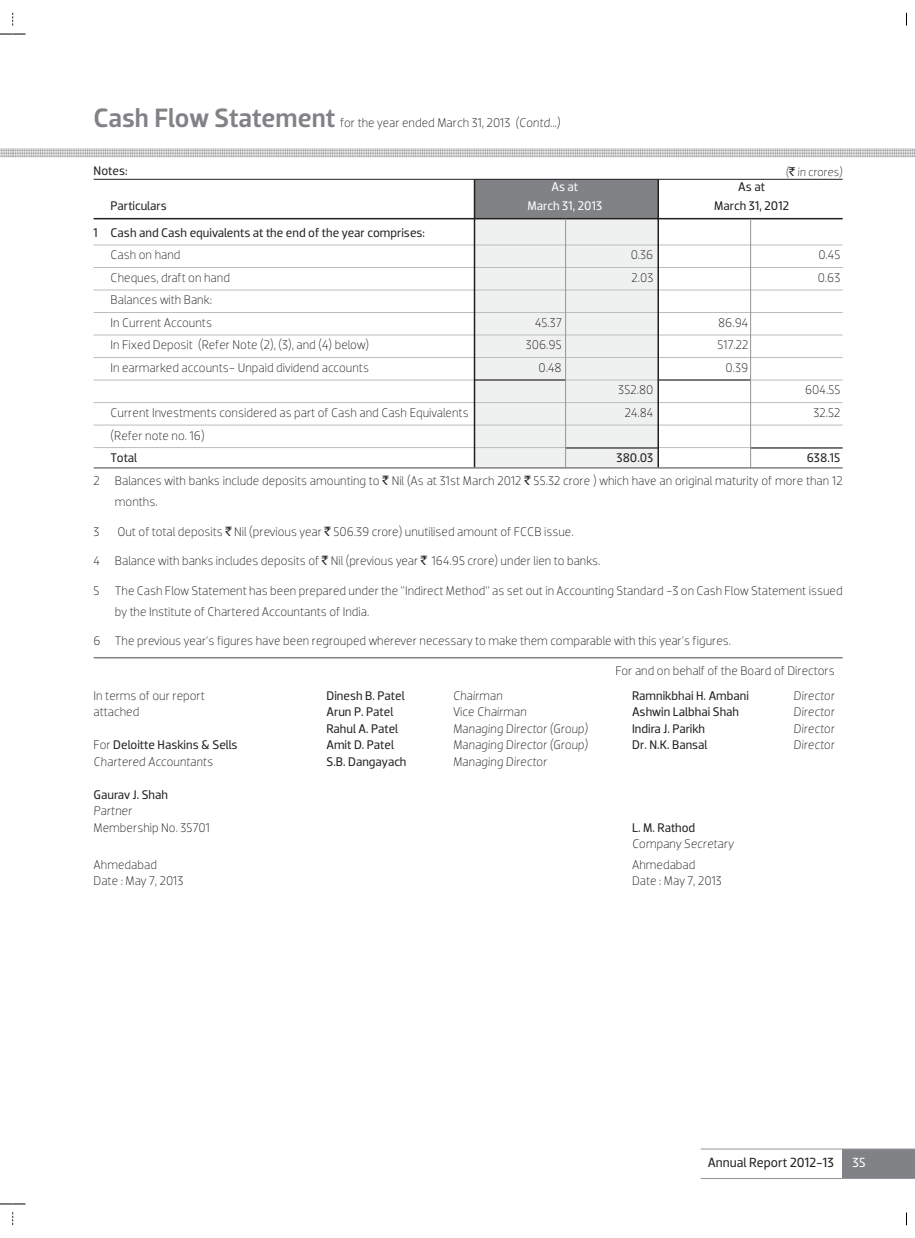
<style>
.page{position:relative;width:915px;height:1238px;background:#fff}
.page>*{position:absolute;margin:0;border:0;box-sizing:border-box;transform-origin:0 0}
.t1{font:13.5px "Dobra";color:#231f20}
.t2{font:13.5px "Dobra";color:#fff}
.t3{font:300 12.75px/21px "Dobra";color:#231f20}
.t4{font:12.75px "Dobra";color:#231f20}
.t5{font:italic 300 12.75px "Dobra";color:#231f20}
.t6{font:12.75px "Dobra";color:#fff}
.t7{font:italic 300 12px "Dobra";color:#231f20}
.s1{font-weight:500;font-size:27px;color:#808285}
.s2{font-style:italic}
.s3{font-family:"Rupee Foradian";font-weight:400;font-style:normal}
.s4{font-family:"Rupee Foradian";font-weight:400}
.s5{font-style:normal}
.s6{font-weight:300}
</style>
<div class="page">
<svg style="left:0;top:149px;width:914px;height:8px;background:#c7c8c9"></svg>
<div style="left:842px;top:1148px;width:72px;height:30px;background:#808285"></div>
<hr style="left:700px;top:1148px;width:214px;height:1px;background:#939598">
<hr style="left:700px;top:1177px;width:214px;height:1px;background:#939598">
<svg style="left:0;top:1203px;width:26px;height:1px"></svg>
<svg style="left:0;top:34px;width:26px;height:1px"></svg>
<div style="left:474px;top:180px;width:184px;height:39px;background:#808285"></div>
<div style="left:474px;top:219px;width:184px;height:248px;background:#eff0f0"></div>
<hr style="left:94px;top:244px;width:748px;height:1px;background:#bbbdc0">
<hr style="left:94px;top:267px;width:748px;height:1px;background:#bbbdc0">
<hr style="left:94px;top:289px;width:748px;height:1px;background:#bbbdc0">
<hr style="left:94px;top:312px;width:748px;height:1px;background:#bbbdc0">
<hr style="left:94px;top:334px;width:748px;height:1px;background:#bbbdc0">
<hr style="left:94px;top:357px;width:748px;height:1px;background:#bbbdc0">
<hr style="left:94px;top:379px;width:748px;height:1px;background:#bbbdc0">
<hr style="left:94px;top:402px;width:748px;height:1px;background:#bbbdc0">
<hr style="left:94px;top:424px;width:748px;height:1px;background:#bbbdc0">
<hr style="left:94px;top:447px;width:748px;height:1px;background:#bbbdc0">
<hr style="left:94px;top:218px;width:748px;height:1px;background:#231f20">
<hr style="left:750px;top:447px;width:92px;height:1px;background:#231f20">
<hr style="left:565px;top:447px;width:93px;height:1px;background:#231f20">
<hr style="left:658px;top:379px;width:92px;height:1px;background:#231f20">
<hr style="left:474px;top:379px;width:91px;height:1px;background:#231f20">
<hr style="left:94px;top:179px;width:748px;height:1px;background:#231f20">
<hr style="left:750px;top:219px;width:1px;height:249px;background:#939598">
<hr style="left:565px;top:219px;width:1px;height:249px;background:#939598">
<hr style="left:657px;top:179px;width:1px;height:289px;background:#231f20">
<hr style="left:473px;top:179px;width:2px;height:289px;background:#231f20">
<hr style="left:94px;top:467px;width:748px;height:1px;background:#808285">
<hr style="left:94px;top:657px;width:748px;height:1px;background:#808285">
<p class="t3" style="left:94px;top:113px;width:468px"><span class="s1">Cash Flow Statement</span> for the year ended March 31, 2013 <span class="s2">(Contd...)</span></p>
<p class="t4" style="left:94px;top:166px;width:35px">Notes:</p>
<p class="t7" style="left:785px;top:167px;width:58px">(<span class="s3">`</span> in crores)</p>
<p class="t6" style="left:551px;top:182px;width:28px">As at</p>
<p class="t4" style="left:738px;top:182px;width:28px">As at</p>
<p class="t4" style="left:111px;top:201px;width:58px">Particulars</p>
<p class="t6" style="left:527px;top:201px;width:76px">March 31, 2013</p>
<p class="t4" style="left:713px;top:201px;width:76px">March 31, 2012</p>
<p class="t4" style="left:94px;top:228px;width:333px">1 Cash and Cash equivalents at the end of the year comprises:</p>
<p class="t3" style="left:111px;top:246px;width:71px">Cash on hand</p>
<p class="t3" style="left:630px;top:246px;width:24px">0.36</p>
<p class="t3" style="left:818px;top:246px;width:24px">0.45</p>
<p class="t3" style="left:111px;top:268px;width:121px">Cheques, draft on hand</p>
<p class="t3" style="left:631px;top:268px;width:23px">2.03</p>
<p class="t3" style="left:817px;top:268px;width:24px">0.63</p>
<p class="t3" style="left:111px;top:290px;width:103px;line-height:22.5px">Balances with Bank:<br>In Current Accounts</p>
<p class="t3" style="left:535px;top:313px;width:28px">45.37</p>
<p class="t3" style="left:717px;top:313px;width:32px">86.94</p>
<p class="t3" style="left:111px;top:336px;width:260px">In Fixed Deposit (Refer Note (2), (3), and (4) below)</p>
<p class="t3" style="left:525px;top:336px;width:37px">306.95</p>
<p class="t3" style="left:717px;top:336px;width:32px">517.22</p>
<p class="t3" style="left:111px;top:358px;width:260px">In earmarked accounts- Unpaid dividend accounts</p>
<p class="t3" style="left:538px;top:358px;width:25px">0.48</p>
<p class="t3" style="left:725px;top:358px;width:24px">0.39</p>
<p class="t3" style="left:618px;top:381px;width:37px">352.80</p>
<p class="t3" style="left:804px;top:381px;width:37px">604.55</p>
<p class="t3" style="left:111px;top:403px;width:359px">Current Investments considered as part of Cash and Cash Equivalents</p>
<p class="t3" style="left:624px;top:403px;width:30px">24.84</p>
<p class="t3" style="left:813px;top:403px;width:29px">32.52</p>
<p class="t3" style="left:111px;top:426px;width:95px">(Refer note no. 16)</p>
<p class="t4" style="left:111px;top:453px;width:28px">Total</p>
<p class="t4" style="left:616px;top:453px;width:38px">380.03</p>
<p class="t4" style="left:806px;top:453px;width:35px">638.15</p>
<p class="t3" style="left:115px;top:471px;width:729px;text-indent:-21px">2 Balances with banks include deposits amounting to <span class="s4">`</span> Nil (As at 31st March 2012 <span class="s4">`</span> 55.32 crore ) which have an original maturity of more than 12 months.</p>
<p class="t3" style="left:94px;top:522px;width:8px">3</p>
<p class="t3" style="left:117px;top:522px;width:457px">Out of total deposits <span class="s4">`</span> Nil (previous year <span class="s4">`</span> 506.39 crore) unutilised amount of FCCB issue.</p>
<p class="t3" style="left:94px;top:551px;width:508px">4 Balance with banks includes deposits of <span class="s4">`</span> Nil (previous year <span class="s4">`</span> 164.95 crore) under lien to banks.</p>
<p class="t3" style="left:115px;top:581px;width:729px;text-indent:-21px">5 The Cash Flow Statement has been prepared under the "Indirect Method" as set out in Accounting Standard -3 on Cash Flow Statement issued by the Institute of Chartered Accountants of India.</p>
<p class="t3" style="left:94px;top:631px;width:638px">6 The previous year's figures have been regrouped wherever necessary to make them comparable with this year's figures.</p>
<p class="t3" style="left:615px;top:661px;width:221px">For and on behalf of the Board of Directors</p>
<p class="t3" style="left:94px;top:686px;width:113px">In terms of our report</p>
<p class="t4" style="left:326px;top:690px;width:80px">Dinesh B. Patel</p>
<p class="t5" style="left:453px;top:690px;width:51px">Chairman</p>
<p class="t4" style="left:632px;top:690px;width:118px">Ramnikbhai H. Ambani</p>
<p class="t5" style="left:793px;top:690px;width:43px">Director</p>
<p class="t3" style="left:94px;top:702px;width:47px">attached</p>
<p class="t4" style="left:326px;top:707px;width:68px">Arun P. Patel</p>
<p class="t5" style="left:453px;top:707px;width:75px"><span class="s5">Vice</span> Chairman</p>
<p class="t4" style="left:632px;top:707px;width:109px">Ashwin Lalbhai Shah</p>
<p class="t5" style="left:793px;top:707px;width:43px">Director</p>
<p class="t4" style="left:326px;top:723px;width:73px">Rahul A. Patel</p>
<p class="t5" style="left:453px;top:723px;width:136px">Managing Director (Group)</p>
<p class="t4" style="left:632px;top:723px;width:75px">Indira J. Parikh</p>
<p class="t5" style="left:793px;top:723px;width:43px">Director</p>
<p class="t4" style="left:94px;top:740px;width:145px"><span class="s6">For</span> Deloitte Haskins &amp; Sells</p>
<p class="t4" style="left:326px;top:740px;width:69px">Amit D. Patel</p>
<p class="t5" style="left:453px;top:740px;width:136px">Managing Director (Group)</p>
<p class="t4" style="left:632px;top:740px;width:77px">Dr. N.K. Bansal</p>
<p class="t5" style="left:793px;top:740px;width:43px">Director</p>
<p class="t5" style="left:94px;top:756px;width:121px">Chartered Accountants</p>
<p class="t4" style="left:326px;top:756px;width:81px">S.B. Dangayach</p>
<p class="t5" style="left:453px;top:756px;width:96px">Managing Director</p>
<p class="t4" style="left:94px;top:789px;width:76px">Gaurav J. Shah</p>
<p class="t5" style="left:94px;top:806px;width:40px">Partner</p>
<p class="t3" style="left:94px;top:818px;width:118px">Membership No. 35701</p>
<p class="t4" style="left:632px;top:822px;width:65px">L. M. Rathod</p>
<p class="t5" style="left:632px;top:839px;width:103px">Company Secretary</p>
<p class="t3" style="left:94px;top:855px;width:65px">Ahmedabad</p>
<p class="t3" style="left:632px;top:855px;width:65px">Ahmedabad</p>
<p class="t3" style="left:94px;top:871px;width:91px">Date : May 7, 2013</p>
<p class="t3" style="left:632px;top:871px;width:91px">Date : May 7, 2013</p>
<p class="t1" style="left:707px;top:1157px;width:128px">Annual Report 2012-13</p>
<p class="t2" style="left:852px;top:1157px;width:15px">35</p>
</div>
